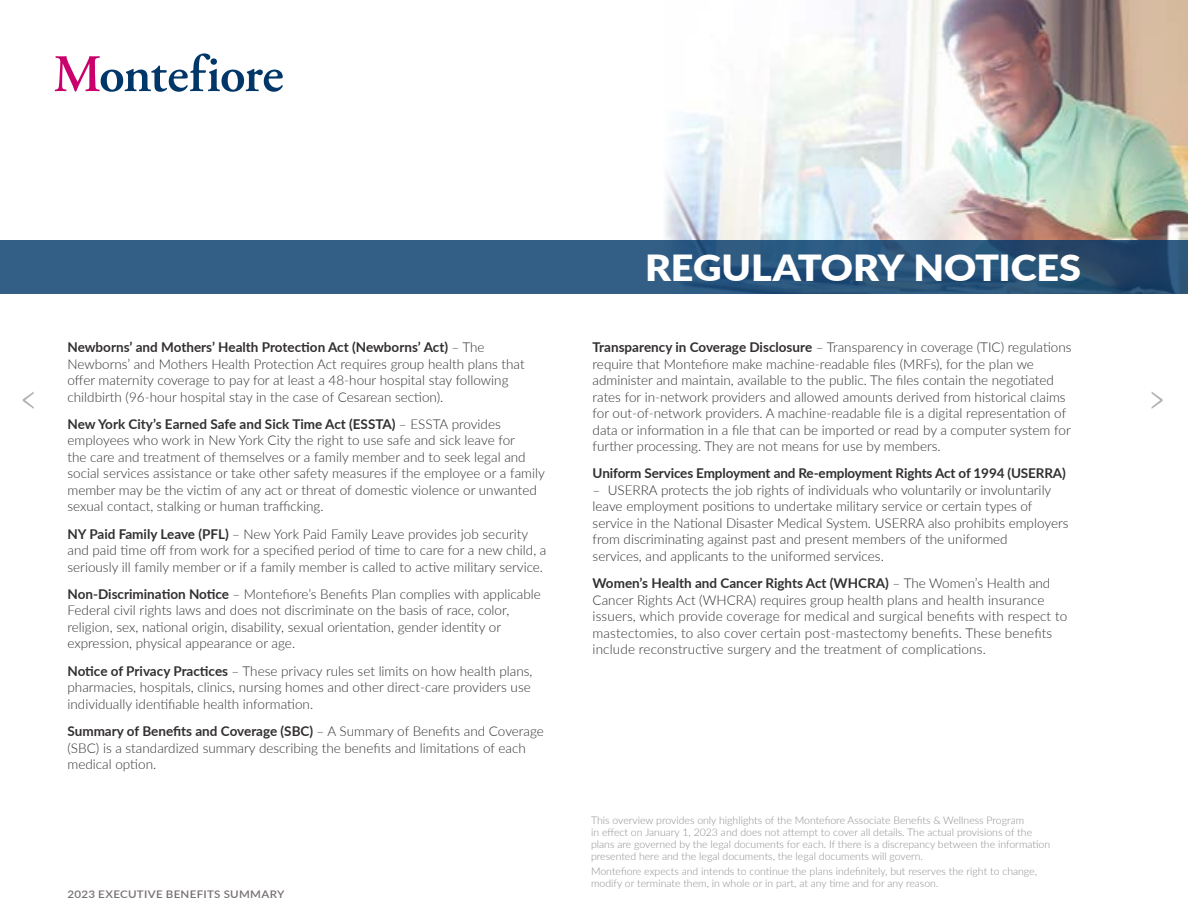
<style>
.page{position:relative;width:1188px;height:918px;background:#fff}
.page>*{position:absolute;margin:0;border:0;box-sizing:border-box;transform-origin:0 0}
.t1{font:900 36px "Lato";letter-spacing:-.005em;color:#fff;scale:1.1 1}
.t2{font:300 13.5px/16.5px "Lato";color:#322f31}
.t3{font:700 13.5px "Lato";letter-spacing:-.01em;color:#322f31}
.t4{font:300 10.5px/12px "Lato";color:#8a8c8e}
.t5{font:600 10.5px "Lato";letter-spacing:.025em;color:#777172;scale:1.1 1}
.s1{font-weight:700}
</style>
<div class="page">
<svg style="left:23px;top:392px;width:11px;height:17px"></svg>
<svg style="left:1152px;top:392px;width:11px;height:17px"></svg>
<img style="left:1007px;top:0;width:181px;height:240px">
<svg style="left:54px;top:0;width:953px;height:240px"></svg>
<svg style="left:144px;top:109px;width:18px;height:14px"></svg>
<svg style="left:272px;top:109px;width:10px;height:10px"></svg>
<svg style="left:55px;top:53px;width:228px;height:39px"></svg>
<svg style="left:0;top:240px;width:1188px;height:54px;background:#2d597f"></svg>
<p class="t2" style="left:68px;top:339px;width:459px"><span class="s1">Newborns’ and Mothers’ Health Protection Act (Newborns’ Act)</span> – The Newborns’ and Mothers Health Protection Act requires group health plans that offer maternity coverage to pay for at least a 48-hour hospital stay following childbirth (96-hour hospital stay in the case of Cesarean section).</p>
<p class="t2" style="left:68px;top:415px;width:479px"><span class="s1">New York City’s Earned Safe and Sick Time Act (ESSTA)</span> – ESSTA provides employees who work in New York City the right to use safe and sick leave for<br>the care and treatment of themselves or a family member and to seek legal and social services assistance or take other safety measures if the employee or a family member may be the victim of any act or threat of domestic violence or unwanted sexual contact, stalking or human trafficking.</p>
<p class="t2" style="left:68px;top:525px;width:481px"><span class="s1">NY Paid Family Leave (PFL)</span> – New York Paid Family Leave provides job security and paid time off from work for a specified period of time to care for a new child, a seriously ill family member or if a family member is called to active military service.</p>
<p class="t2" style="left:68px;top:585px;width:475px"><span class="s1">Non-Discrimination Notice</span> – Montefiore’s Benefits Plan complies with applicable Federal civil rights laws and does not discriminate on the basis of race, color, religion, sex, national origin, disability, sexual orientation, gender identity or expression, physical appearance or age.</p>
<p class="t2" style="left:68px;top:662px;width:467px"><span class="s1">Notice of Privacy Practices</span> – These privacy rules set limits on how health plans, pharmacies, hospitals, clinics, nursing homes and other direct-care providers use individually identifiable health information.</p>
<p class="t2" style="left:68px;top:722px;width:478px"><span class="s1">Summary of Benefits and Coverage (SBC)</span> – A Summary of Benefits and Coverage (SBC) is a standardized summary describing the benefits and limitations of each medical option.</p>
<p class="t5" style="left:68px;top:886px;width:199px">2023 EXECUTIVE BENEFITS SUMMARY</p>
<h1 class="t1" style="left:645px;top:241px;width:398px">REGULATORY NOTICES</h1>
<p class="t2" style="left:593px;top:338px;width:481px"><span class="s1">Transparency in Coverage Disclosure</span> – Transparency in coverage (TIC) regulations require that Montefiore make machine-readable files (MRFs), for the plan we administer and maintain, available to the public. The files contain the negotiated rates for in-network providers and allowed amounts derived from historical claims for out-of-network providers. A machine-readable file is a digital representation of data or information in a file that can be imported or read by a computer system for further processing. They are not means for use by members.</p>
<p class="t3" style="left:593px;top:463px;width:475px">Uniform Services Employment and Re-employment Rights Act of 1994 (USERRA)</p>
<p class="t2" style="left:593px;top:481px;width:477px">– USERRA protects the job rights of individuals who voluntarily or involuntarily leave employment positions to undertake military service or certain types of service in the National Disaster Medical System. USERRA also prohibits employers from discriminating against past and present members of the uniformed<br>services, and applicants to the uniformed services.</p>
<p class="t2" style="left:593px;top:575px;width:476px"><span class="s1">Women’s Health and Cancer Rights Act (WHCRA)</span> – The Women’s Health and Cancer Rights Act (WHCRA) requires group health plans and health insurance issuers, which provide coverage for medical and surgical benefits with respect to mastectomies, to also cover certain post-mastectomy benefits. These benefits include reconstructive surgery and the treatment of complications.</p>
<p class="t4" style="left:591px;top:814px;width:461px">This overview provides only highlights of the Montefiore Associate Benefits &amp; Wellness Program<br>in effect on January 1, 2023 and does not attempt to cover all details. The actual provisions of the plans are governed by the legal documents for each. If there is a discrepancy between the information presented here and the legal documents, the legal documents will govern.</p>
<p class="t4" style="left:591px;top:865px;width:447px">Montefiore expects and intends to continue the plans indefinitely, but reserves the right to change, modify or terminate them, in whole or in part, at any time and for any reason.</p>
</div>
